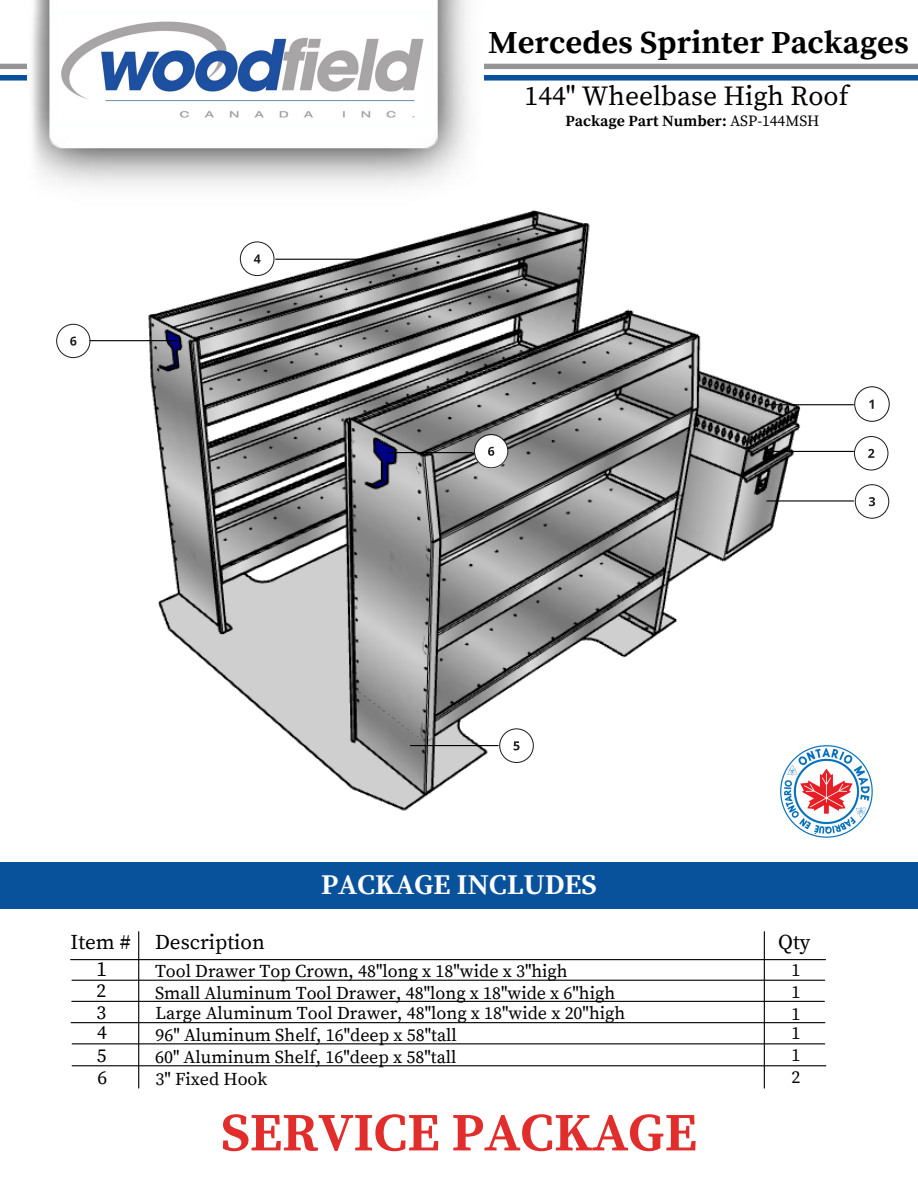
<style>
.page{position:relative;width:918px;height:1188px;background:#fff}
.page>*{position:absolute;margin:0;border:0;box-sizing:border-box;transform-origin:0 0}
.t1{font:700 54px "Source Serif Pro";color:#e12d2c}
.t2{font:700 31.95px "Source Serif Pro";color:#000}
.t3{font:700 28.5px "Source Serif Pro";color:#fff}
.t4{font:27.45px "Source Serif Pro";color:#000}
.t5{font:21px "Source Serif Pro";color:#000}
.t6{font:19.5px "Source Serif Pro";color:#000}
.t7{font:18px "Source Serif Pro";color:#000}
.t8{font:700 15.45px "Source Serif Pro";color:#000}
.s1{font-weight:400}
</style>
<div class="page">
<div style="left:0;top:64px;width:918px;height:5px;background:#959595"></div>
<div style="left:0;top:75px;width:918px;height:6px;background:#08529b"></div>
<img style="left:124px;top:210px;width:686px;height:601px">
<hr style="left:90px;top:340px;width:86px;height:1px;background:#000">
<hr style="left:411px;top:745px;width:87px;height:1px;background:#000">
<hr style="left:276px;top:259px;width:86px;height:1px;background:#000">
<hr style="left:389px;top:452px;width:83px;height:1px;background:#000">
<svg style="left:854px;top:386px;width:36px;height:36px"></svg>
<svg style="left:854px;top:436px;width:34px;height:35px"></svg>
<div style="left:0;top:862px;width:918px;height:47px;background:#08529b"></div>
<img style="left:780px;top:745px;width:93px;height:92px">
<img style="left:27px;top:0;width:456px;height:213px">
<div style="left:52px;top:10px;width:380px;height:120px;background:#fdfefe"></div>
<img style="left:61px;top:21px;width:363px;height:97px">
<svg style="left:855px;top:484px;width:34px;height:35px"></svg>
<hr style="left:138px;top:932px;width:1px;height:156px;background:#000">
<hr style="left:72px;top:980px;width:753px;height:1px;background:#000">
<hr style="left:71px;top:1022px;width:754px;height:1px;background:#000">
<hr style="left:72px;top:1001px;width:752px;height:1px;background:#000">
<hr style="left:71px;top:959px;width:755px;height:1px;background:#000">
<hr style="left:764px;top:932px;width:1px;height:156px;background:#000">
<hr style="left:72px;top:1065px;width:754px;height:1px;background:#000">
<hr style="left:72px;top:1043px;width:753px;height:1px;background:#000">
<hr style="left:767px;top:404px;width:87px;height:1px;background:#000">
<hr style="left:767px;top:451px;width:87px;height:1px;background:#000">
<hr style="left:767px;top:500px;width:87px;height:2px;background:#000">
<svg style="left:499px;top:728px;width:35px;height:35px"></svg>
<svg style="left:240px;top:241px;width:35px;height:35px"></svg>
<svg style="left:56px;top:324px;width:34px;height:34px"></svg>
<svg style="left:474px;top:434px;width:34px;height:35px"></svg>
<p class="t2" style="left:489px;top:24px;width:422px">Mercedes Sprinter Packages</p>
<p class="t4" style="left:525px;top:80px;width:325px">144" Wheelbase High Roof</p>
<p class="t8" style="left:566px;top:112px;width:255px">Package Part Number: <span class="s1">ASP-144MSH</span></p>
<p class="t3" style="left:321px;top:868px;width:277px">PACKAGE INCLUDES</p>
<p class="t5" style="left:71px;top:930px;width:62px">Item #</p>
<p class="t5" style="left:155px;top:930px;width:111px">Description</p>
<p class="t5" style="left:778px;top:930px;width:34px">Qty</p>
<p class="t7" style="left:792px;top:959px;width:10px">1</p>
<p class="t7" style="left:792px;top:981px;width:10px">1</p>
<p class="t7" style="left:792px;top:1003px;width:10px">1</p>
<p class="t7" style="left:792px;top:1023px;width:10px">1</p>
<p class="t5" style="left:97px;top:957px;width:12px">1</p>
<p class="t6" style="left:96px;top:979px;width:11px">2</p>
<p class="t6" style="left:96px;top:1001px;width:11px">3</p>
<p class="t6" style="left:97px;top:1021px;width:11px">4</p>
<p class="t7" style="left:155px;top:960px;width:414px">Tool Drawer Top Crown, 48"long x 18"wide x 3"high</p>
<p class="t7" style="left:155px;top:982px;width:462px">Small Aluminum Tool Drawer, 48"long x 18"wide x 6"high</p>
<p class="t7" style="left:155px;top:1003px;width:471px">Large Aluminum Tool Drawer, 48"long x 18"wide x 20"high</p>
<p class="t7" style="left:155px;top:1025px;width:303px">96" Aluminum Shelf, 16"deep x 58"tall</p>
<p class="t7" style="left:155px;top:1046px;width:303px">60" Aluminum Shelf, 16"deep x 58"tall</p>
<p class="t6" style="left:97px;top:1044px;width:11px">5</p>
<p class="t6" style="left:98px;top:1066px;width:11px">6</p>
<p class="t7" style="left:155px;top:1068px;width:113px">3" Fixed Hook</p>
<p class="t1" style="left:221px;top:1101px;width:477px">SERVICE PACKAGE</p>
<p class="t7" style="left:792px;top:1045px;width:10px">1</p>
<p class="t7" style="left:792px;top:1066px;width:10px">2</p>
</div>
